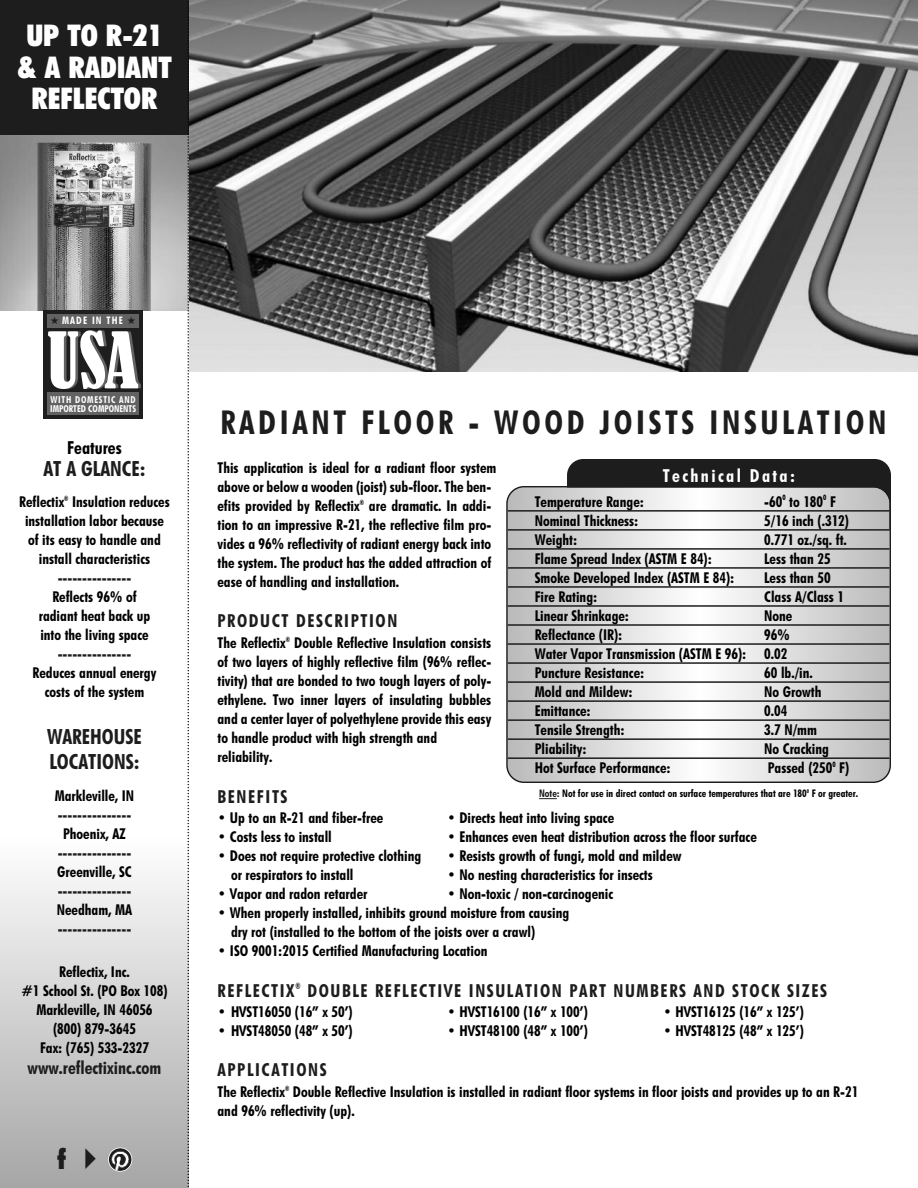
<style>
.page{position:relative;width:918px;height:1188px;background:#fff}
.page>*{position:absolute;margin:0;border:0;box-sizing:border-box;transform-origin:0 0}
.t1{font:condensed 72.45px "Bernard";color:#fff}
.t2{font:700 33px "Futuri Condensed SW";letter-spacing:.11em;color:#1d1d1d}
.t3{font:700 expanded 30px/31.5px "Futuri Condensed SW";color:#fff;text-align:center}
.t4{font:27px "Futuri Condensed Extra Bold SWFTE";color:#1d1d1d}
.t5{font:700 21px/25.5px "Futuri Condensed SW";color:#1d1d1d}
.t6{font:700 18px "Futuri Condensed SW";letter-spacing:.09em;color:#1d1d1d}
.t7{font:700 18px "Futuri Condensed SW";color:#1d1d1d}
.t8{font:700 18px "Futuri Condensed SW";letter-spacing:.13em;color:#fff}
.t9{font:700 18px "Futuri Condensed SW";color:#000}
.t10{font:700 15px/19px "Futuri Condensed SW";color:#000}
.t11{font:700 15px "Futuri Condensed SW";color:#1d1d1d}
.t12{font:700 10.5px "Futuri Condensed SW";color:#000}
.t13{font:700 10.5px "Futuri Condensed SW";letter-spacing:.11em;color:#fff}
.t14{font:700 9.6px/8.7px "Futuri Condensed SW";color:#fff}
.s1{color:#1e1e1e}
.s2{color:#1d1d1d}
</style>
<div class="page">
<div style="left:0;top:837px;width:189px;height:351px;background:linear-gradient(to bottom,#fefefe,#a6a6a6)"></div>
<img style="left:0;top:135px;width:187px;height:175px">
<div style="left:0;top:0;width:189px;height:135px;background:#1d1d1d"></div>
<div style="left:567px;top:459px;width:324px;height:81px;background:#1d1d1d;border-radius:16px"></div>
<svg style="left:506px;top:486px;width:385px;height:297px"></svg>
<hr style="left:508px;top:510px;width:382px;height:2px;background:#1d1d1d">
<hr style="left:508px;top:529px;width:382px;height:2px;background:#1d1d1d">
<hr style="left:508px;top:548px;width:382px;height:2px;background:#1d1d1d">
<hr style="left:508px;top:567px;width:382px;height:2px;background:#1d1d1d">
<hr style="left:508px;top:586px;width:382px;height:2px;background:#1d1d1d">
<hr style="left:508px;top:605px;width:382px;height:2px;background:#1d1d1d">
<hr style="left:508px;top:624px;width:382px;height:2px;background:#1d1d1d">
<hr style="left:508px;top:643px;width:382px;height:2px;background:#1d1d1d">
<hr style="left:508px;top:662px;width:382px;height:2px;background:#1d1d1d">
<hr style="left:508px;top:681px;width:382px;height:2px;background:#1d1d1d">
<hr style="left:508px;top:700px;width:382px;height:2px;background:#1d1d1d">
<hr style="left:508px;top:719px;width:382px;height:2px;background:#1d1d1d">
<hr style="left:508px;top:738px;width:382px;height:2px;background:#1d1d1d">
<hr style="left:508px;top:757px;width:382px;height:2px;background:#1d1d1d">
<svg style="left:539px;top:798px;width:18px;height:1px"></svg>
<img style="left:189px;top:0;width:729px;height:371px">
<div style="left:44px;top:311px;width:99px;height:108px;background:#1e1e1e"></div>
<div style="left:47px;top:314px;width:92px;height:13px;background:#626262"></div>
<div style="left:47px;top:393px;width:92px;height:22px;background:#626262"></div>
<img style="left:109px;top:1148px;width:23px;height:23px;border-radius:50%">
<div style="left:108px;top:1147px;width:24px;height:25px;border:2px solid #fff;border-radius:50%"></div>
<svg style="left:187px;top:1px;width:2px;height:1187px"></svg>
<h3 class="t3" style="left:17px;top:20px;width:156px">UP TO R-21 &amp; A RADIANT<br>REFLECTOR</h3>
<p class="t13" style="left:50px;top:315px;width:87px"><span class="s1">★</span> MADE IN THE <span class="s1">★</span></p>
<h1 class="t1" style="left:47px;top:319px;width:93px">#,*</h1>
<p class="t14" style="left:50px;top:395px;width:87px">WITH DOMESTIC AND<br>IMPORTED COMPONENTS</p>
<p class="t9" style="left:67px;top:437px;width:56px">Features</p>
<h3 class="t5" style="left:43px;top:456px;width:104px">AT A GLANCE:</h3>
<p class="t10" style="left:19px;top:493px;width:152px;text-align:center">Reflectix<sup>®</sup> Insulation reduces installation labor because of its easy to handle and install characteristics</p>
<p class="t11" style="left:58px;top:569px;width:75px">---------------</p>
<p class="t10" style="left:39px;top:588px;width:113px;text-align:center">Reflects 96% of radiant heat back up into the living space</p>
<p class="t11" style="left:58px;top:645px;width:75px">---------------</p>
<p class="t10" style="left:33px;top:664px;width:125px;text-align:center">Reduces annual energy costs of the system</p>
<h3 class="t5" style="left:47px;top:724px;width:96px">WAREHOUSE<br>LOCATIONS:</h3>
<p class="t10" style="left:55px;top:786px;width:81px">Markleville, IN</p>
<p class="t11" style="left:58px;top:806px;width:75px">---------------</p>
<p class="t10" style="left:63px;top:824px;width:64px">Phoenix, AZ</p>
<p class="t11" style="left:58px;top:844px;width:75px">---------------</p>
<p class="t10" style="left:57px;top:862px;width:76px">Greenville, SC</p>
<p class="t11" style="left:58px;top:882px;width:75px">---------------</p>
<p class="t10" style="left:57px;top:900px;width:77px">Needham, MA</p>
<p class="t11" style="left:58px;top:920px;width:75px">---------------</p>
<p class="t10" style="left:21px;top:962px;width:148px;text-align:center">Reflectix, Inc.<br>#1 School St. (PO Box 108)<br>Markleville, IN 46056 (800) 879-3645<br>Fax: (765) 533-2327</p>
<p class="t7" style="left:28px;top:1058px;width:135px">www.reflectixinc.com</p>
<h3 class="t4" style="left:58px;top:1141px;width:50px">f ✔</h3>
<h2 class="t2" style="left:220px;top:403px;width:668px">RADIANT FLOOR - WOOD JOISTS INSULATION</h2>
<p class="t10" style="left:217px;top:458px;width:280px">This application is ideal for a radiant floor system above or below a wooden (joist) sub-floor. The ben&shy;efits provided by Reflectix<sup>®</sup> are dramatic. In addi&shy;tion to an impressive R-21, the reflective film pro&shy;vides a 96% reflectivity of radiant energy back into the system. The product has the added attraction of ease of handling and installation.</p>
<p class="t6" style="left:218px;top:611px;width:181px">PRODUCT DESCRIPTION</p>
<p class="t10" style="left:218px;top:633px;width:275px">The Reflectix<sup>®</sup> Double Reflective Insulation consists of two layers of highly reflective film (96% reflec&shy;tivity) that are bonded to two tough layers of poly&shy;ethylene. Two inner layers of insulating bubbles and a center layer of polyethylene provide this easy to handle product with high strength and reliability.</p>
<p class="t6" style="left:218px;top:786px;width:72px">BENEFITS</p>
<p class="t10" style="left:218px;top:808px;width:167px">• Up to an R-21 and fiber-free</p>
<p class="t10" style="left:447px;top:808px;width:169px">• Directs heat into living space</p>
<p class="t10" style="left:218px;top:827px;width:116px">• Costs less to install</p>
<p class="t10" style="left:447px;top:827px;width:311px">• Enhances even heat distribution across the floor surface</p>
<p class="t10" style="left:218px;top:846px;width:205px">• Does not require protective clothing</p>
<p class="t10" style="left:447px;top:846px;width:236px">• Resists growth of fungi, mold and mildew</p>
<p class="t10" style="left:231px;top:865px;width:124px">or respirators to install</p>
<p class="t10" style="left:447px;top:865px;width:207px">• No nesting characteristics for insects</p>
<p class="t10" style="left:218px;top:884px;width:152px">• Vapor and radon retarder</p>
<p class="t10" style="left:447px;top:884px;width:168px">• Non-toxic / non-carcinogenic</p>
<p class="t10" style="left:231px;top:903px;width:340px;text-indent:-14px">• When properly installed, inhibits ground moisture from causing dry rot (installed to the bottom of the joists over a crawl)</p>
<p class="t10" style="left:218px;top:941px;width:271px">• ISO 9001:2015 Certified Manufacturing Location</p>
<p class="t6" style="left:218px;top:980px;width:611px">REFLECTIX<sup>®</sup> DOUBLE REFLECTIVE INSULATION PART NUMBERS AND STOCK SIZES</p>
<p class="t10" style="left:218px;top:1002px;width:137px">• HVST16050 (16” x 50’)</p>
<p class="t10" style="left:447px;top:1002px;width:142px">• HVST16100 (16” x 100’)</p>
<p class="t10" style="left:663px;top:1002px;width:142px">• HVST16125 (16” x 125’)</p>
<p class="t10" style="left:218px;top:1021px;width:137px">• HVST48050 (48” x 50’)</p>
<p class="t10" style="left:447px;top:1021px;width:142px">• HVST48100 (48” x 100’)</p>
<p class="t10" style="left:663px;top:1021px;width:142px">• HVST48125 (48” x 125’)</p>
<p class="t6" style="left:218px;top:1060px;width:111px">APPLICATIONS</p>
<p class="t10" style="left:218px;top:1082px;width:642px">The Reflectix<sup>®</sup> Double Reflective Insulation is installed in radiant floor systems in floor joists and provides up to an R-21 and 96% reflectivity (up).</p>
<p class="t8" style="left:663px;top:465px;width:134px">Technical Data:</p>
<p class="t10" style="left:535px;top:492px;width:111px">Temperature Range:</p>
<p class="t10" style="left:764px;top:492px;width:73px">-60<sup>0</sup> to 180<sup>0</sup> F</p>
<p class="t10" style="left:535px;top:511px;width:105px">Nominal Thickness:</p>
<p class="t10" style="left:764px;top:511px;width:86px">5/16 inch (.312)</p>
<p class="t10" style="left:535px;top:530px;width:44px">Weight:</p>
<p class="t10" style="left:764px;top:530px;width:84px">0.771 oz./sq. ft.</p>
<p class="t10" style="left:535px;top:549px;width:179px">Flame Spread Index (ASTM E 84):</p>
<p class="t10" style="left:764px;top:549px;width:68px">Less than 25</p>
<p class="t10" style="left:535px;top:568px;width:201px">Smoke Developed Index (ASTM E 84):</p>
<p class="t10" style="left:764px;top:568px;width:68px">Less than 50</p>
<p class="t10" style="left:535px;top:587px;width:64px">Fire Rating:</p>
<p class="t10" style="left:764px;top:587px;width:81px">Class A/Class 1</p>
<p class="t10" style="left:535px;top:606px;width:96px">Linear Shrinkage:</p>
<p class="t10" style="left:764px;top:606px;width:30px">None</p>
<p class="t10" style="left:535px;top:625px;width:89px">Reflectance (IR):</p>
<p class="t10" style="left:535px;top:625px;width:257px;text-indent:229px">96%<br>Water Vapor Transmission (ASTM E 96): 0.02<br>Puncture Resistance:</p>
<p class="t10" style="left:764px;top:663px;width:50px">60 lb./in.</p>
<p class="t10" style="left:535px;top:682px;width:99px">Mold and Mildew:</p>
<p class="t10" style="left:764px;top:682px;width:59px">No Growth</p>
<p class="t10" style="left:535px;top:701px;width:58px">Emittance:</p>
<p class="t10" style="left:764px;top:701px;width:25px">0.04</p>
<p class="t10" style="left:535px;top:720px;width:91px">Tensile Strength:</p>
<p class="t10" style="left:764px;top:720px;width:54px">3.7 N/mm</p>
<p class="t10" style="left:535px;top:739px;width:53px">Pliability:</p>
<p class="t10" style="left:764px;top:739px;width:66px">No Cracking</p>
<p class="t10" style="left:535px;top:758px;width:137px">Hot Surface Performance:</p>
<p class="t10" style="left:768px;top:758px;width:83px">Passed (250<sup>0</sup> F)</p>
<p class="t12" style="left:539px;top:787px;width:320px"><span class="s2">Note:</span> Not for use in direct contact on surface temperatures that are 180<sup>0</sup> F or greater.</p>
</div>
